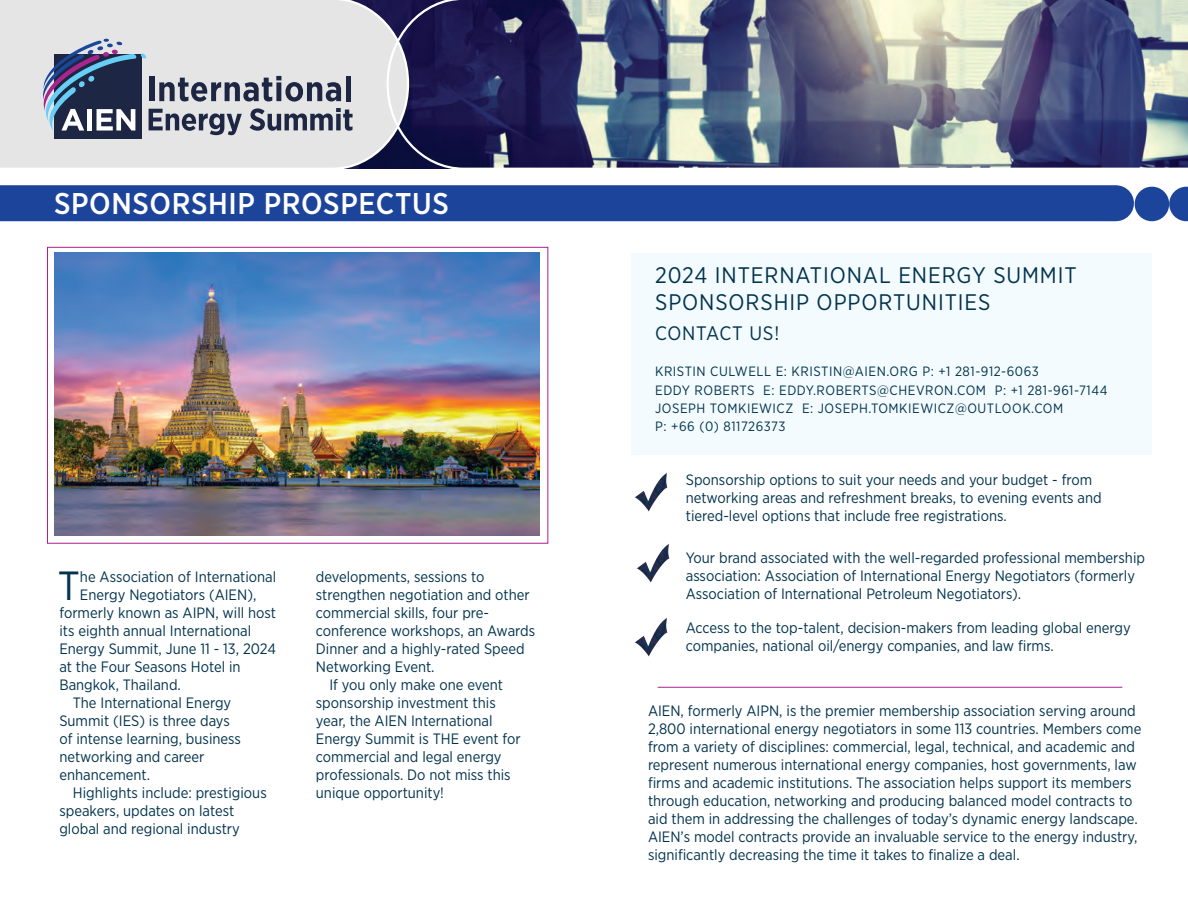
<style>
.page{position:relative;width:1188px;height:918px;background:#fff}
.page>*{position:absolute;margin:0;border:0;box-sizing:border-box;transform-origin:0 0}
.t1{font:40.65px "Gotham Narrow";color:#02334d}
.t2{font:500 30px "Gotham Narrow";letter-spacing:.02em;color:#fff}
.t3{font:22.5px/27px "Gotham Narrow";letter-spacing:.04em;color:#02334d}
.t4{font:19.5px "Gotham Narrow";letter-spacing:.04em;color:#02334d}
.t5{font:15px/18px "Gotham Narrow";color:#02334d}
.t6{font:13.5px/19.5px "Gotham Narrow";letter-spacing:.04em;color:#02334d}
</style>
<div class="page">
<div style="left:47px;top:247px;width:501px;height:297px;border:1px solid #ab208e"></div>
<div style="left:632px;top:253px;width:520px;height:202px;background:#f3fbfe"></div>
<div style="left:0;top:185px;width:1116px;height:36px;background:#1d449b"></div>
<div style="left:1135px;top:187px;width:34px;height:34px;background:#1d449b;border-radius:50%"></div>
<svg style="left:1169px;top:187px;width:19px;height:34px"></svg>
<img style="left:635px;top:472px;width:33px;height:40px">
<img style="left:637px;top:543px;width:33px;height:40px">
<img style="left:635px;top:617px;width:33px;height:40px">
<hr style="left:658px;top:687px;width:464px;height:1px;background:#ab208e">
<div style="left:0;top:0;width:385px;height:169px;background:#e6e5e5"></div>
<svg style="left:385px;top:0;width:803px;height:169px"></svg>
<div style="left:55px;top:54px;width:87px;height:85px;background:#1d2743"></div>
<svg style="left:43px;top:39px;width:310px;height:96px"></svg>
<img style="left:54px;top:253px;width:486px;height:283px">
<h2 class="t2" style="left:54px;top:184px;width:396px">SPONSORSHIP PROSPECTUS</h2>
<h1 class="t1" style="left:58px;top:561px;width:24px">T</h1>
<p class="t5" style="left:80px;top:568px;width:198px">he Association of International</p>
<p class="t5" style="left:80px;top:586px;width:178px">Energy Negotiators (AIEN),</p>
<p class="t5" style="left:59px;top:604px;width:218px">formerly known as AIPN, will host</p>
<p class="t5" style="left:59px;top:622px;width:193px">its eighth annual International</p>
<p class="t5" style="left:59px;top:640px;width:218px">Energy Summit, June 11 - 13, 2024</p>
<p class="t5" style="left:59px;top:658px;width:183px">at the Four Seasons Hotel in</p>
<p class="t5" style="left:59px;top:676px;width:123px">Bangkok, Thailand.</p>
<p class="t5" style="left:73px;top:694px;width:160px">The International Energy</p>
<p class="t5" style="left:59px;top:712px;width:172px">Summit (IES) is three days</p>
<p class="t5" style="left:59px;top:730px;width:183px">of intense learning, business</p>
<p class="t5" style="left:59px;top:748px;width:147px">networking and career</p>
<p class="t5" style="left:59px;top:766px;width:92px">enhancement.</p>
<p class="t5" style="left:73px;top:784px;width:195px">Highlights include: prestigious</p>
<p class="t5" style="left:59px;top:802px;width:176px">speakers, updates on latest</p>
<p class="t5" style="left:59px;top:820px;width:182px">global and regional industry</p>
<p class="t5" style="left:316px;top:568px;width:170px">developments, sessions to</p>
<p class="t5" style="left:316px;top:586px;width:215px">strengthen negotiation and other</p>
<p class="t5" style="left:316px;top:604px;width:175px">commercial skills, four pre-</p>
<p class="t5" style="left:316px;top:622px;width:221px">conference workshops, an Awards</p>
<p class="t5" style="left:316px;top:640px;width:210px">Dinner and a highly-rated Speed</p>
<p class="t5" style="left:316px;top:658px;width:120px">Networking Event.</p>
<p class="t5" style="left:329px;top:676px;width:175px">If you only make one event</p>
<p class="t5" style="left:316px;top:694px;width:181px">sponsorship investment this</p>
<p class="t5" style="left:316px;top:712px;width:178px">year, the AIEN International</p>
<p class="t5" style="left:316px;top:730px;width:206px">Energy Summit is THE event for</p>
<p class="t5" style="left:316px;top:748px;width:187px">commercial and legal energy</p>
<p class="t5" style="left:316px;top:766px;width:196px">professionals. Do not miss this</p>
<p class="t5" style="left:316px;top:784px;width:130px">unique opportunity!</p>
<h3 class="t3" style="left:655px;top:261px;width:423px">2024 INTERNATIONAL ENERGY SUMMIT<br>SPONSORSHIP OPPORTUNITIES</h3>
<h3 class="t4" style="left:655px;top:321px;width:126px">CONTACT US!</h3>
<p class="t6" style="left:655px;top:361px;width:454px">KRISTIN CULWELL E: KRISTIN@AIEN.ORG P: +1 281-912-6063<br>EDDY ROBERTS E: EDDY.ROBERTS@CHEVRON.COM P: +1 281-961-7144</p>
<p class="t6" style="left:655px;top:399px;width:410px;line-height:18px">JOSEPH TOMKIEWICZ E: JOSEPH.TOMKIEWICZ@OUTLOOK.COM<br>P: +66 (0) 811726373</p>
<p class="t5" style="left:686px;top:470px;width:417px">Sponsorship options to suit your needs and your budget - from networking areas and refreshment breaks, to evening events and tiered-level options that include free registrations.</p>
<p class="t5" style="left:686px;top:548px;width:461px">Your brand associated with the well-regarded professional membership association: Association of International Energy Negotiators (formerly<br>Association of International Petroleum Negotiators).</p>
<p class="t5" style="left:686px;top:619px;width:447px">Access to the top-talent, decision-makers from leading global energy companies, national oil/energy companies, and law firms.</p>
<p class="t5" style="left:648px;top:702px;width:495px">AIEN, formerly AIPN, is the premier membership association serving around 2,800 international energy negotiators in some 113 countries. Members come from a variety of disciplines: commercial, legal, technical, and academic and represent numerous international energy companies, host governments, law firms and academic institutions. The association helps support its members through education, networking and producing balanced model contracts to aid them in addressing the challenges of today’s dynamic energy landscape.<br>AIEN’s model contracts provide an invaluable service to the energy industry, significantly decreasing the time it takes to finalize a deal.</p>
</div>
